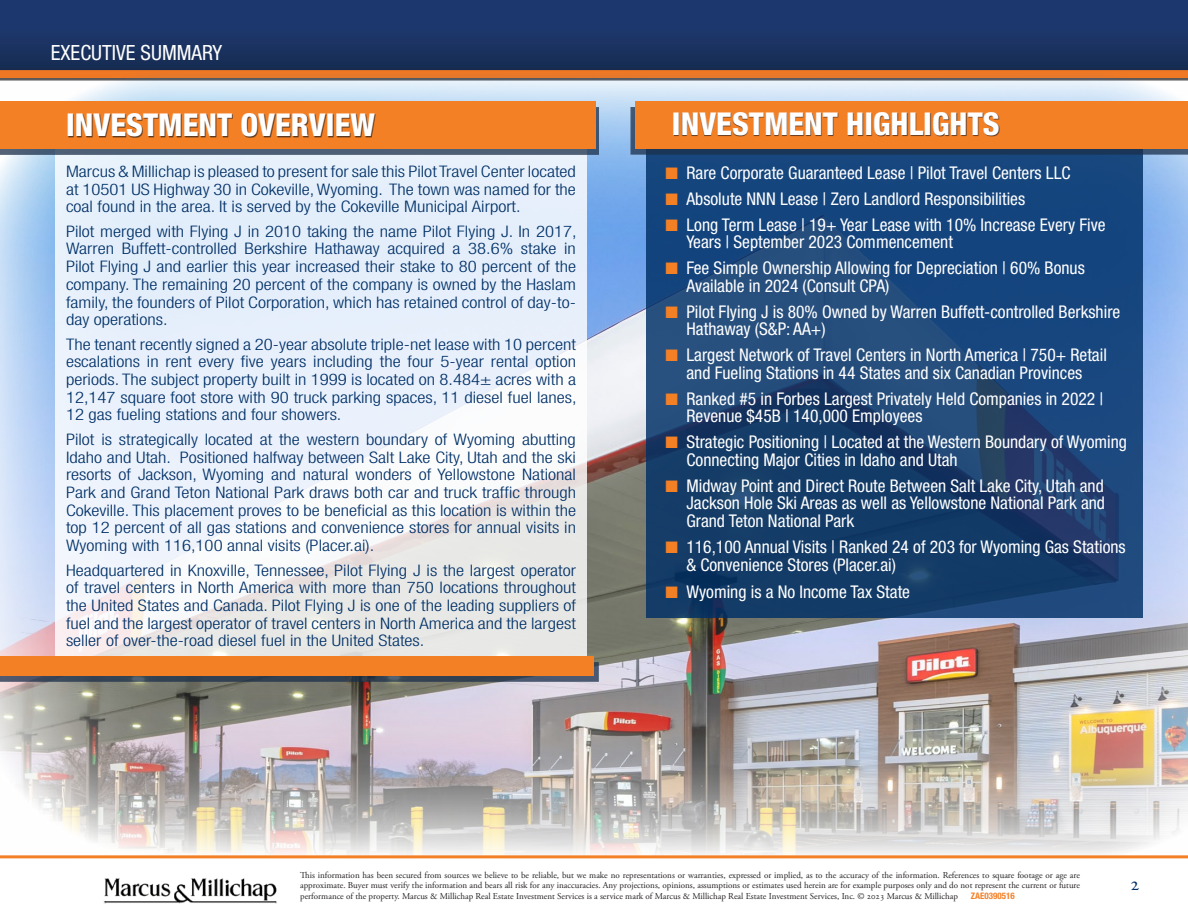
<style>
.page{position:relative;width:1188px;height:918px;background:#fff}
.page>*{position:absolute;margin:0;border:0;box-sizing:border-box;transform-origin:0 0}
.Section_Titles{font:800 condensed 31.5px "Helvetica Neue LT Std";color:#fff}
.t1{font:condensed 21px "Helvetica Neue LT Std";color:#fff}
.t2{font:19.5px "Adobe Garamond Pro";color:#003067}
.t3{font:condensed 17.55px/17.5px "Helvetica Neue LT Std";color:#fff}
.t4{font:300 condensed 15.9px/17.7px "Helvetica Neue LT Std";color:#003067;text-align:justify;scale:1.18 1}
.t5{font:9px/10.8px "Adobe Garamond Pro";color:#231f20;text-align:justify}
.t6{font:700 condensed 9px "Helvetica Neue LT Std";color:#f48026}
.s1{color:#f48026}
</style>
<div class="page">
<img style="left:0;top:0;width:1188px;height:73px">
<img style="left:0;top:73px;width:1188px;height:782px">
<svg style="left:646px;top:154px;width:497px;height:463px;background:#194274"></svg>
<svg style="left:55px;top:154px;width:532px;height:503px;fill:#e8f0fb"></svg>
<div style="left:0;top:107px;width:599px;height:47px;background:#1a2f4a;opacity:.75"></div>
<div style="left:0;top:101px;width:595px;height:48px;background:#f48026"></div>
<div style="left:631px;top:107px;width:557px;height:47px;background:#1a2f4a;opacity:.75"></div>
<div style="left:635px;top:102px;width:553px;height:47px;background:#f48026"></div>
<div style="left:674px;top:113px;width:325px;height:23px;background:#231f20;opacity:.75"></div>
<div style="left:68px;top:114px;width:307px;height:23px;background:#231f20;opacity:.75"></div>
<div style="left:0;top:662px;width:598px;height:19px;background:#1a2f4a;opacity:.75"></div>
<div style="left:0;top:657px;width:594px;height:19px;background:#f48026"></div>
<hr style="left:0;top:855px;width:1188px;height:3px;background:#f48026">
<img style="left:88px;top:851px;width:205px;height:53px">
<p class="t1" style="left:51px;top:41px;width:173px">EXECUTIVE SUMMARY</p>
<p class="Section_Titles" style="left:66px;top:105px;width:310px">INVESTMENT OVERVIEW</p>
<p class="Section_Titles" style="left:672px;top:104px;width:329px">INVESTMENT HIGHLIGHTS</p>
<p class="t4" style="left:66px;top:162px;width:434px">Marcus &amp; Millichap is pleased to present for sale this Pilot Travel Center located at 10501 US Highway 30 in Cokeville, Wyoming. The town was named for the coal found in the area. It is served by the Cokeville Municipal Airport.</p>
<p class="t4" style="left:66px;top:222px;width:434px">Pilot merged with Flying J in 2010 taking the name Pilot Flying J. In 2017, Warren Buffett-controlled Berkshire Hathaway acquired a 38.6% stake in Pilot Flying J and earlier this year increased their stake to 80 percent of the company. The remaining 20 percent of the company is owned by the Haslam family, the founders of Pilot Corporation, which has retained control of day-to&shy;day operations.</p>
<p class="t4" style="left:66px;top:335px;width:434px">The tenant recently signed a 20-year absolute triple-net lease with 10 percent escalations in rent every five years including the four 5-year rental option periods. The subject property built in 1999 is located on 8.484± acres with a 12,147 square foot store with 90 truck parking spaces, 11 diesel fuel lanes, 12 gas fueling stations and four showers.</p>
<p class="t4" style="left:66px;top:430px;width:434px">Pilot is strategically located at the western boundary of Wyoming abutting Idaho and Utah. Positioned halfway between Salt Lake City, Utah and the ski resorts of Jackson, Wyoming and natural wonders of Yellowstone National Park and Grand Teton National Park draws both car and truck traffic through Cokeville. This placement proves to be beneficial as this location is within the top 12 percent of all gas stations and convenience stores for annual visits in Wyoming with 116,100 annal visits (Placer.ai).</p>
<p class="t4" style="left:66px;top:561px;width:434px">Headquartered in Knoxville, Tennessee, Pilot Flying J is the largest operator of travel centers in North America with more than 750 locations throughout the United States and Canada. Pilot Flying J is one of the leading suppliers of fuel and the largest operator of travel centers in North America and the largest seller of over-the-road diesel fuel in the United States.</p>
<p class="t3" style="left:665px;top:164px;width:407px"><span class="s1">■</span> Rare Corporate Guaranteed Lease | Pilot Travel Centers LLC</p>
<p class="t3" style="left:665px;top:190px;width:361px"><span class="s1">■</span> Absolute NNN Lease | Zero Landlord Responsibilities</p>
<p class="t3" style="left:686px;top:216px;width:421px;text-indent:-21px"><span class="s1">■</span> Long Term Lease | 19+ Year Lease with 10% Increase Every Five<br>Years | September 2023 Commencement</p>
<p class="t3" style="left:686px;top:259px;width:400px;text-indent:-21px"><span class="s1">■</span> Fee Simple Ownership Allowing for Depreciation | 60% Bonus<br>Available in 2024 (Consult CPA)</p>
<p class="t3" style="left:686px;top:303px;width:435px;text-indent:-21px"><span class="s1">■</span> Pilot Flying J is 80% Owned by Warren Buffett-controlled Berkshire<br>Hathaway (S&amp;P: AA+)</p>
<p class="t3" style="left:665px;top:346px;width:443px;text-align:center"><span class="s1">■</span> Largest Network of Travel Centers in North America | 750+ Retail and Fueling Stations in 44 States and six Canadian Provinces</p>
<p class="t3" style="left:686px;top:390px;width:418px;text-indent:-21px"><span class="s1">■</span> Ranked #5 in Forbes Largest Privately Held Companies in 2022 |<br>Revenue $45B | 140,000 Employees</p>
<p class="t3" style="left:686px;top:433px;width:442px;text-indent:-21px"><span class="s1">■</span> Strategic Positioning | Located at the Western Boundary of Wyoming<br>Connecting Major Cities in Idaho and Utah</p>
<p class="t3" style="left:686px;top:477px;width:420px;text-align:justify;text-indent:-21px"><span class="s1">■</span> Midway Point and Direct Route Between Salt Lake City, Utah and Jackson Hole Ski Areas as well as Yellowstone National Park and Grand Teton National Park</p>
<p class="t3" style="left:686px;top:538px;width:441px;text-indent:-21px"><span class="s1">■</span> 116,100 Annual Visits | Ranked 24 of 203 for Wyoming Gas Stations &amp; Convenience Stores (Placer.ai)</p>
<p class="t3" style="left:665px;top:583px;width:246px"><span class="s1">■</span> Wyoming is a No Income Tax State</p>
<p class="t5" style="left:300px;top:870px;width:781px">This information has been secured from sources we believe to be reliable, but we make no representations or warranties, expressed or implied, as to the accuracy of the information. References to square footage or age are approximate. Buyer must verify the information and bears all risk for any inaccuracies. Any projections, opinions, assumptions or estimates used herein are for example purposes only and do not represent the current or future performance of the property. Marcus &amp; Millichap Real Estate Investment Services is a service mark of Marcus &amp; Millichap Real Estate Investment Services, Inc. © 2023 Marcus &amp; Millichap</p>
<p class="t6" style="left:971px;top:890px;width:45px">ZAE0390516</p>
<p class="t2" style="left:1130px;top:872px;width:11px">2</p>
</div>
